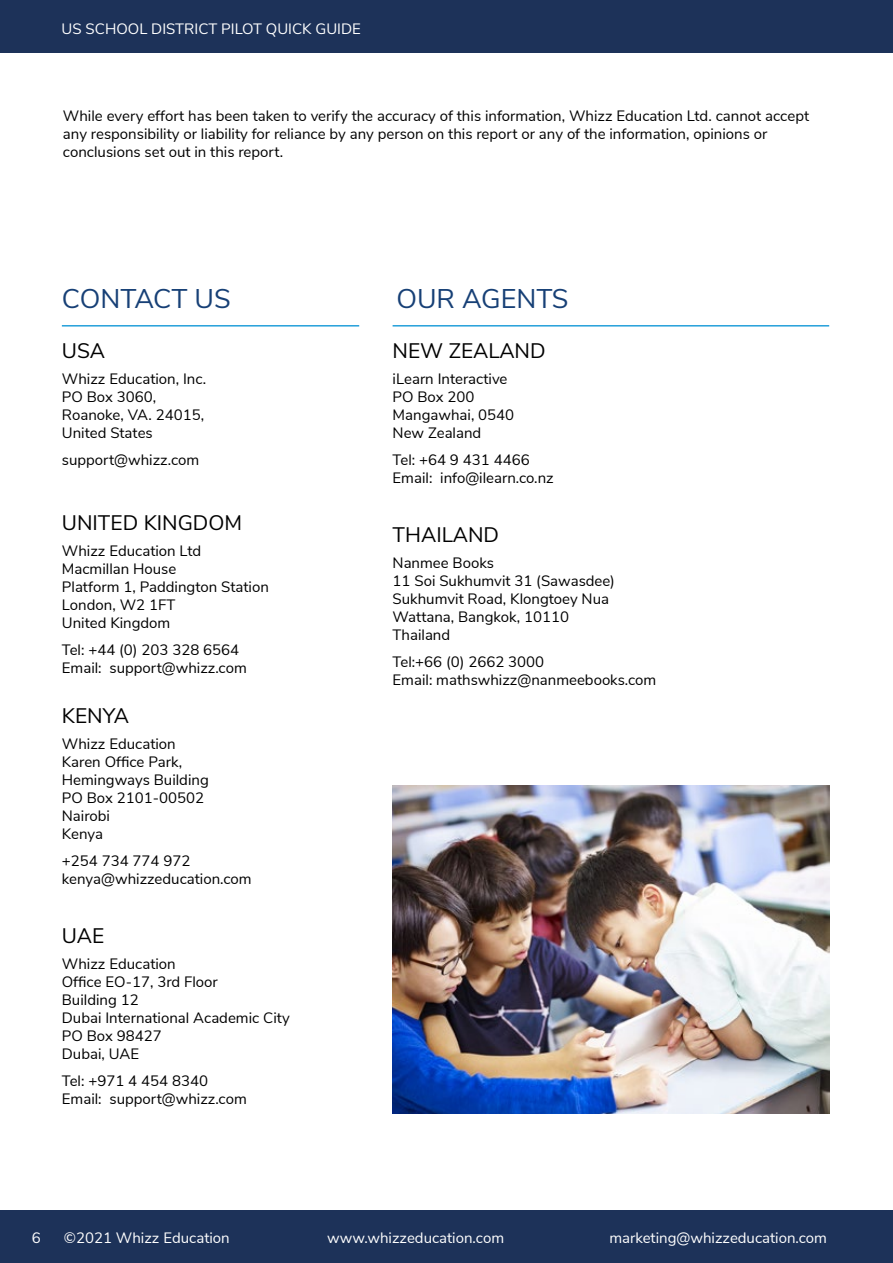
<style>
.page{position:relative;width:893px;height:1263px;background:#fff}
.page>*{position:absolute;margin:0;border:0;box-sizing:border-box;transform-origin:0 0}
.heading3{font:27px "Nunito Sans";letter-spacing:-.01em;color:#174076}
.body{font:27px "Nunito Sans";color:#174076}
.heading4{font:21px "Nunito Sans";color:#000}
.body-2{font:15px/18px "Nunito Sans";color:#000}
.t1{font:15px "Nunito Sans";color:#fff}
</style>
<div class="page">
<hr style="left:62px;top:325px;width:297px;height:2px;background:#249fda">
<hr style="left:393px;top:325px;width:436px;height:2px;background:#249fda">
<img style="left:393px;top:785px;width:436px;height:329px">
<div style="left:0;top:0;width:893px;height:52px;background:#1d3259"></div>
<div style="left:0;top:1210px;width:893px;height:53px;background:#1d3259"></div>
<p class="t1" style="left:62px;top:18px;width:301px">US SCHOOL DISTRICT PILOT QUICK GUIDE</p>
<p class="body-2" style="left:63px;top:106px;width:748px">While every effort has been taken to verify the accuracy of this information, Whizz Education Ltd. cannot accept any responsibility or liability for reliance by any person on this report or any of the information, opinions or conclusions set out in this report.</p>
<p class="heading3" style="left:62px;top:278px;width:170px">CONTACT US</p>
<p class="heading4" style="left:62px;top:335px;width:45px">USA</p>
<p class="body-2" style="left:62px;top:369px;width:146px">Whizz Education, Inc.<br>PO Box 3060,<br>Roanoke, VA. 24015,<br>United States</p>
<p class="body-2" style="left:62px;top:449px;width:139px">support@whizz.com</p>
<p class="heading4" style="left:62px;top:507px;width:182px">UNITED KINGDOM</p>
<p class="body-2" style="left:62px;top:541px;width:208px">Whizz Education Ltd<br>Macmillan House<br>Platform 1, Paddington Station<br>London, W2 1FT<br>United Kingdom</p>
<p class="body-2" style="left:62px;top:639px;width:187px">Tel: +44 (0) 203 328 6564<br>Email: support@whizz.com</p>
<p class="heading4" style="left:62px;top:700px;width:69px">KENYA</p>
<p class="body-2" style="left:62px;top:734px;width:148px">Whizz Education<br>Karen Office Park,<br>Hemingways Building<br>PO Box 2101-00502<br>Nairobi<br>Kenya</p>
<p class="body-2" style="left:62px;top:850px;width:191px">+254 734 774 972 kenya@whizzeducation.com</p>
<p class="heading4" style="left:62px;top:920px;width:44px">UAE</p>
<p class="body-2" style="left:62px;top:954px;width:229px">Whizz Education<br>Office EO-17, 3rd Floor<br>Building 12<br>Dubai International Academic City<br>PO Box 98427<br>Dubai, UAE</p>
<p class="body-2" style="left:62px;top:1070px;width:187px">Tel: +971 4 454 8340<br>Email: support@whizz.com</p>
<p class="body" style="left:396px;top:278px;width:174px">OUR AGENTS</p>
<p class="heading4" style="left:393px;top:335px;width:155px">NEW ZEALAND</p>
<p class="body-2" style="left:393px;top:369px;width:123px">iLearn Interactive<br>PO Box 200<br>Mangawhai, 0540<br>New Zealand</p>
<p class="body-2" style="left:393px;top:449px;width:163px">Tel: +64 9 431 4466<br>Email: info@ilearn.co.nz</p>
<p class="heading4" style="left:393px;top:519px;width:108px">THAILAND</p>
<p class="body-2" style="left:393px;top:553px;width:224px">Nanmee Books<br>11 Soi Sukhumvit 31 (Sawasdee)<br>Sukhumvit Road, Klongtoey Nua<br>Wattana, Bangkok, 10110<br>Thailand</p>
<p class="body-2" style="left:393px;top:651px;width:265px">Tel:+66 (0) 2662 3000<br>Email: mathswhizz@nanmeebooks.com</p>
<p class="t1" style="left:32px;top:1227px;width:10px">6</p>
<p class="t1" style="left:64px;top:1227px;width:168px">©2021 Whizz Education</p>
<p class="t1" style="left:327px;top:1227px;width:178px">www.whizzeducation.com</p>
<p class="t1" style="left:609px;top:1227px;width:219px">marketing@whizzeducation.com</p>
</div>
